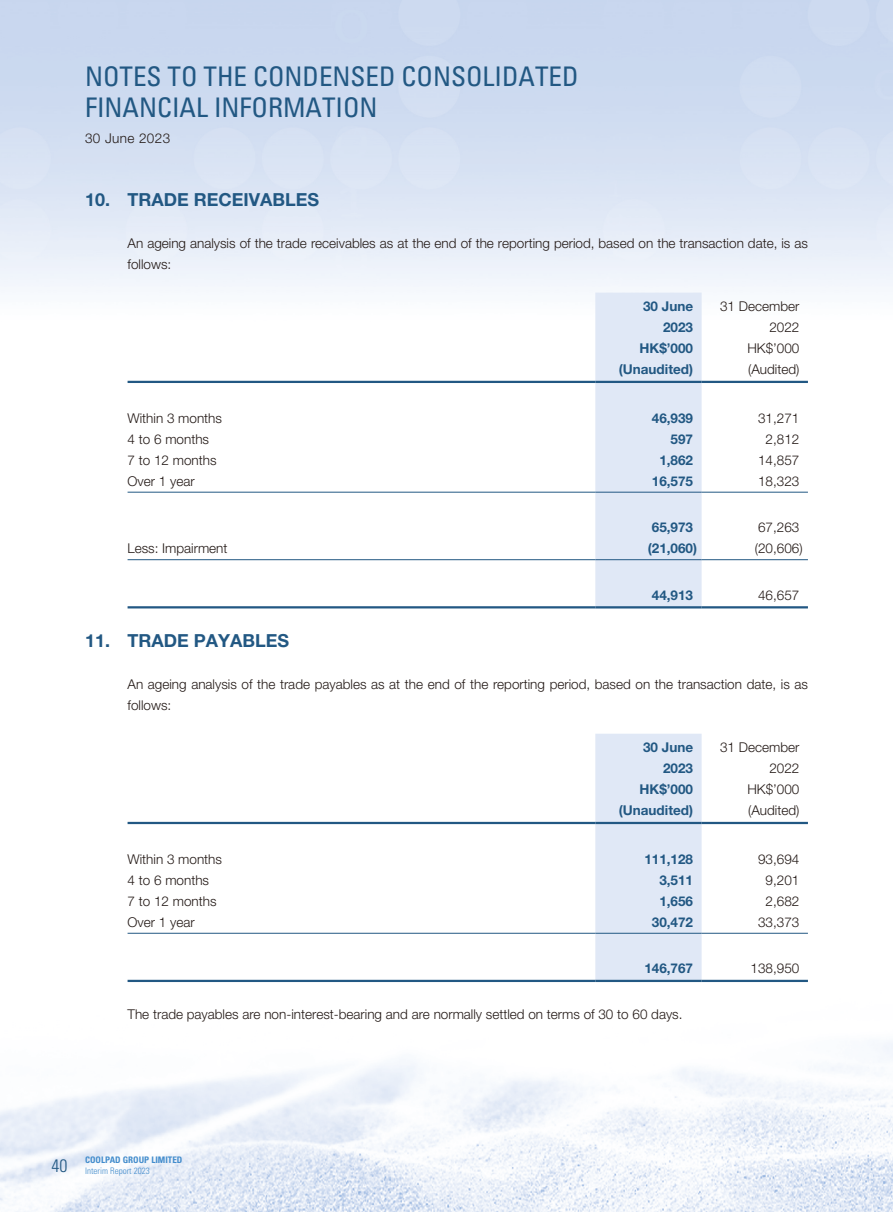
<style>
.page{position:relative;width:893px;height:1212px;background:#fff}
.page>*{position:absolute;margin:0;border:0;box-sizing:border-box;transform-origin:0 0}
.t1{font:condensed 27px/31.5px "Univers LT Std";color:#225883}
.t2{font:700 18px "Helvetica Neue LT Std";color:#225883}
.t3{font:300 13.5px/21px "Helvetica Neue LT Std";color:#231916}
.t4{font:700 13.5px/21px "Helvetica Neue LT Std";color:#225883;text-align:right}
.t5{font:300 13.5px "Helvetica Neue LT Std";letter-spacing:.03em;color:#231916}
.t6{font:700 condensed 9px/10.8px "Univers LT Std";color:#428ccc}
.s1{font-weight:300}
</style>
<div class="page">
<img style="left:0;top:0;width:893px;height:1212px">
<div style="left:595px;top:293px;width:107px;height:313px;background:#e0e8f6"></div>
<hr style="left:128px;top:381px;width:467px;height:2px;background:#225883">
<hr style="left:595px;top:381px;width:107px;height:2px;background:#225883">
<hr style="left:702px;top:381px;width:106px;height:2px;background:#225883">
<hr style="left:128px;top:492px;width:467px;height:1px;background:#225883">
<hr style="left:595px;top:492px;width:107px;height:1px;background:#225883">
<hr style="left:702px;top:492px;width:106px;height:1px;background:#225883">
<hr style="left:128px;top:559px;width:467px;height:1px;background:#225883">
<hr style="left:595px;top:559px;width:107px;height:1px;background:#225883">
<hr style="left:702px;top:559px;width:106px;height:1px;background:#225883">
<hr style="left:128px;top:606px;width:467px;height:2px;background:#225883">
<hr style="left:595px;top:606px;width:107px;height:2px;background:#225883">
<hr style="left:702px;top:606px;width:106px;height:2px;background:#225883">
<div style="left:595px;top:734px;width:107px;height:246px;background:#e0e8f6"></div>
<hr style="left:128px;top:822px;width:467px;height:2px;background:#225883">
<hr style="left:595px;top:822px;width:107px;height:2px;background:#225883">
<hr style="left:702px;top:822px;width:106px;height:2px;background:#225883">
<hr style="left:128px;top:933px;width:467px;height:1px;background:#225883">
<hr style="left:595px;top:933px;width:107px;height:1px;background:#225883">
<hr style="left:702px;top:933px;width:106px;height:1px;background:#225883">
<hr style="left:128px;top:980px;width:467px;height:2px;background:#225883">
<hr style="left:595px;top:980px;width:107px;height:2px;background:#225883">
<hr style="left:702px;top:980px;width:106px;height:2px;background:#225883">
<h1 class="t1" style="left:85px;top:60px;width:495px">NOTES TO THE CONDENSED CONSOLIDATED<br>FINANCIAL INFORMATION</h1>
<p class="t5" style="left:85px;top:130px;width:87px">30 June 2023</p>
<h2 class="t2" style="left:85px;top:189px;width:236px">10. TRADE RECEIVABLES</h2>
<p class="t3" style="left:128px;top:233px;width:682px">An ageing analysis of the trade receivables as at the end of the reporting period, based on the transaction date, is as follows:</p>
<p class="t4" style="left:643px;top:296px;width:52px">30 June<br>2023</p>
<p class="t3" style="left:720px;top:296px;width:81px;text-align:right">31 December<br>2022</p>
<p class="t4" style="left:640px;top:338px;width:55px">HK$’000</p>
<p class="t3" style="left:747px;top:338px;width:54px">HK$’000</p>
<p class="t4" style="left:619px;top:359px;width:76px">(Unaudited)</p>
<p class="t3" style="left:748px;top:359px;width:53px">(Audited)</p>
<p class="t3" style="left:128px;top:407px;width:96px">Within 3 months</p>
<p class="t4" style="left:652px;top:407px;width:43px">46,939</p>
<p class="t3" style="left:758px;top:407px;width:43px">31,271</p>
<p class="t3" style="left:128px;top:428px;width:83px">4 to 6 months</p>
<p class="t4" style="left:671px;top:428px;width:24px">597</p>
<p class="t3" style="left:766px;top:428px;width:35px">2,812</p>
<p class="t3" style="left:128px;top:449px;width:91px">7 to 12 months</p>
<p class="t4" style="left:659px;top:449px;width:35px">1,862</p>
<p class="t3" style="left:758px;top:449px;width:43px">14,857</p>
<p class="t3" style="left:128px;top:470px;width:69px">Over 1 year</p>
<p class="t4" style="left:652px;top:470px;width:43px">16,575</p>
<p class="t3" style="left:758px;top:470px;width:43px">18,323</p>
<p class="t4" style="left:652px;top:517px;width:43px">65,973</p>
<p class="t3" style="left:758px;top:517px;width:43px">67,263</p>
<p class="t3" style="left:128px;top:538px;width:101px">Less: Impairment</p>
<p class="t4" style="left:648px;top:538px;width:51px">(21,060)</p>
<p class="t3" style="left:755px;top:538px;width:49px">(20,606)</p>
<p class="t4" style="left:652px;top:584px;width:43px">44,913</p>
<p class="t3" style="left:758px;top:584px;width:43px">46,657</p>
<h2 class="t2" style="left:85px;top:630px;width:206px">11. TRADE PAYABLES</h2>
<p class="t3" style="left:128px;top:674px;width:682px">An ageing analysis of the trade payables as at the end of the reporting period, based on the transaction date, is as follows:</p>
<p class="t4" style="left:643px;top:737px;width:52px">30 June<br>2023</p>
<p class="t3" style="left:720px;top:737px;width:81px;text-align:right">31 December<br>2022</p>
<p class="t4" style="left:640px;top:779px;width:55px">HK$’000</p>
<p class="t3" style="left:747px;top:779px;width:54px">HK$’000</p>
<p class="t4" style="left:619px;top:800px;width:76px">(Unaudited)</p>
<p class="t3" style="left:748px;top:800px;width:53px">(Audited)</p>
<p class="t3" style="left:128px;top:848px;width:96px">Within 3 months</p>
<p class="t4" style="left:644px;top:848px;width:50px">111,128</p>
<p class="t3" style="left:758px;top:848px;width:43px">93,694</p>
<p class="t3" style="left:128px;top:869px;width:83px">4 to 6 months</p>
<p class="t4" style="left:659px;top:869px;width:35px">3,511</p>
<p class="t3" style="left:766px;top:869px;width:35px">9,201</p>
<p class="t3" style="left:128px;top:890px;width:91px">7 to 12 months</p>
<p class="t4" style="left:659px;top:890px;width:35px">1,656</p>
<p class="t3" style="left:766px;top:890px;width:35px">2,682</p>
<p class="t3" style="left:128px;top:911px;width:69px">Over 1 year</p>
<p class="t4" style="left:652px;top:911px;width:43px">30,472</p>
<p class="t3" style="left:758px;top:911px;width:43px">33,373</p>
<p class="t4" style="left:644px;top:958px;width:50px">146,767</p>
<p class="t3" style="left:751px;top:958px;width:50px">138,950</p>
<p class="t3" style="left:128px;top:1004px;width:556px">The trade payables are non-interest-bearing and are normally settled on terms of 30 to 60 days.</p>
<p class="t6" style="left:52px;top:1155px;width:132px;text-indent:34px">COOLPAD GROUP LIMITED<br><sup>40</sup> <span class="s1">Interim Report 2023</span></p>
</div>
